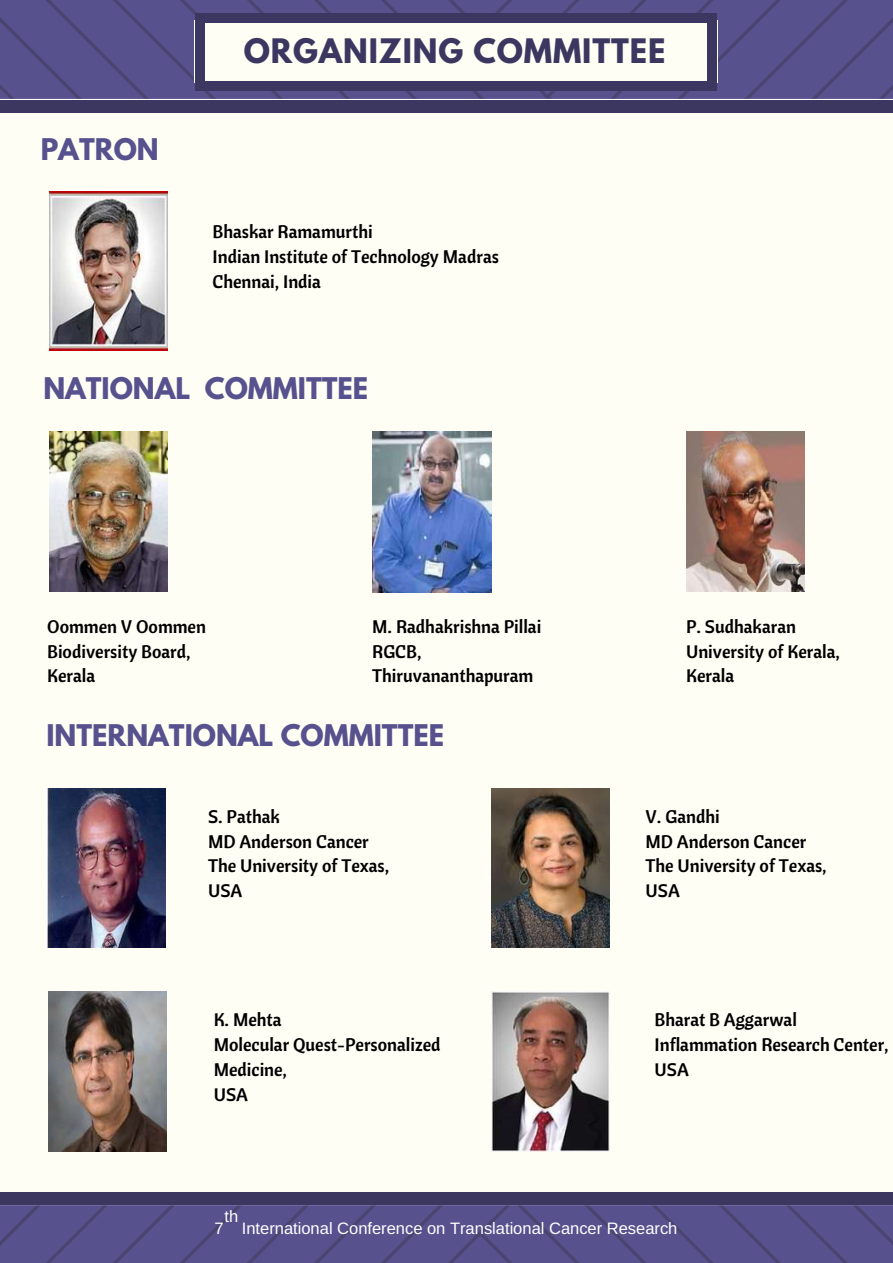
<style>
.page{position:relative;width:893px;height:1263px;background:#fff}
.page>*{position:absolute;margin:0;border:0;box-sizing:border-box;transform-origin:0 0}
.t1{font:700 29.85px "League Spartan";letter-spacing:.03em;color:#3b3760}
.t2{font:700 26.4px "League Spartan";color:#57518e}
.t3{font:18.15px/24.8px "Cantora One";color:#000}
.t4{font:16.5px "Arimo";color:#fff}
</style>
<div class="page">
<img style="left:0;top:0;width:892px;height:1262px">
<div style="left:0;top:99px;width:892px;height:1106px;background:#fffef5"></div>
<div style="left:0;top:1192px;width:892px;height:12px;background:#3b3760"></div>
<div style="left:0;top:100px;width:892px;height:12px;background:#3b3760"></div>
<div style="left:194px;top:21px;width:523px;height:62px;background:#fffef5"></div>
<div style="left:707px;top:81px;width:9px;height:9px;background:#3b3760"></div>
<div style="left:195px;top:22px;width:10px;height:60px;background:#3b3760"></div>
<div style="left:195px;top:81px;width:10px;height:9px;background:#3b3760"></div>
<div style="left:707px;top:22px;width:9px;height:60px;background:#3b3760"></div>
<div style="left:204px;top:81px;width:504px;height:9px;background:#3b3760"></div>
<div style="left:707px;top:13px;width:9px;height:9px;background:#3b3760"></div>
<div style="left:195px;top:13px;width:10px;height:9px;background:#3b3760"></div>
<div style="left:204px;top:13px;width:504px;height:9px;background:#3b3760"></div>
<img style="left:49px;top:191px;width:118px;height:160px">
<img style="left:49px;top:432px;width:118px;height:159px">
<img style="left:372px;top:432px;width:119px;height:160px">
<img style="left:686px;top:432px;width:118px;height:159px">
<img style="left:47px;top:788px;width:118px;height:160px">
<img style="left:491px;top:788px;width:118px;height:160px">
<img style="left:48px;top:991px;width:118px;height:160px">
<img style="left:491px;top:991px;width:118px;height:160px">
<h2 class="t2" style="left:41px;top:136px;width:119px">PATRON</h2>
<h1 class="t1" style="left:244px;top:36px;width:423px">ORGANIZING COMMITTEE</h1>
<p class="t3" style="left:212px;top:219px;width:288px">Bhaskar Ramamurthi<br>Indian Institute of Technology Madras<br>Chennai, India</p>
<h2 class="t2" style="left:43px;top:375px;width:326px">NATIONAL COMMITTEE</h2>
<p class="t3" style="left:47px;top:614px;width:160px">Oommen V Oommen<br>Biodiversity Board,<br>Kerala</p>
<p class="t3" style="left:372px;top:614px;width:170px">M. Radhakrishna Pillai<br>RGCB,<br>Thiruvananthapuram</p>
<p class="t3" style="left:686px;top:614px;width:155px">P. Sudhakaran<br>University of Kerala,<br>Kerala</p>
<h2 class="t2" style="left:46px;top:723px;width:399px">INTERNATIONAL COMMITTEE</h2>
<p class="t3" style="left:208px;top:804px;width:183px">S. Pathak<br>MD Anderson Cancer<br>The University of Texas,<br>USA</p>
<p class="t3" style="left:645px;top:804px;width:183px">V. Gandhi<br>MD Anderson Cancer<br>The University of Texas,<br>USA</p>
<p class="t3" style="left:214px;top:1007px;width:228px">K. Mehta<br>Molecular Quest-Personalized<br>Medicine,<br>USA</p>
<p class="t3" style="left:654px;top:1007px;width:236px">Bharat B Aggarwal<br>Inflammation Research Center,<br>USA</p>
<p class="t4" style="left:224px;top:1207px;width:15px">th</p>
<p class="t4" style="left:214px;top:1219px;width:464px">7 International Conference on Translational Cancer Research</p>
</div>
